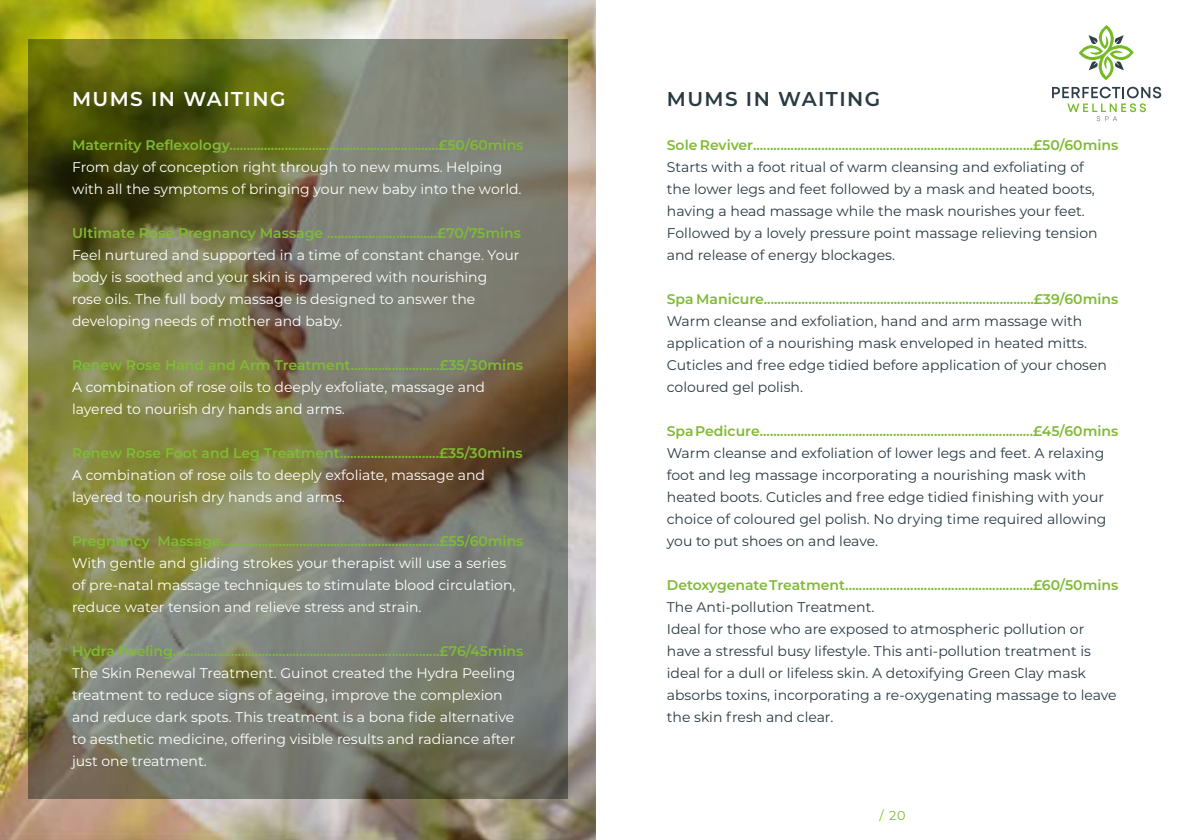
<style>
.page{position:relative;width:1191px;height:840px;background:#fff}
.page>*{position:absolute;margin:0;border:0;box-sizing:border-box;transform-origin:0 0}
.t1{font:600 20px "Montserrat";letter-spacing:.07em;color:#fff}
.t2{font:600 20px "Montserrat";letter-spacing:.07em;color:#293a42}
.t3{font:14px/22px "Montserrat";color:#293a42}
.t4{font:600 14px "Montserrat";color:#80ba35}
.t5{font:14px/22px "Montserrat";color:#fff}
.t6{font:12.8px "Montserrat";color:#80ba35}
</style>
<div class="page">
<img style="left:0;top:0;width:595px;height:839px">
<svg style="left:28px;top:40px;width:539px;height:758px;background:#777757"></svg>
<svg style="left:1079px;top:25px;width:54px;height:55px"></svg>
<svg style="left:1052px;top:87px;width:109px;height:34px"></svg>
<h1 class="t1" style="left:72px;top:84px;width:215px">MUMS IN WAITING</h1>
<h1 class="t2" style="left:667px;top:84px;width:215px">MUMS IN WAITING</h1>
<p class="t4" style="left:72px;top:135px;width:453px">Maternity Reflexology………….................................................£50/60mins</p>
<p class="t5" style="left:72px;top:155px;width:451px">From day of conception right through to new mums. Helping with all the symptoms of bringing your new baby into the world.</p>
<p class="t4" style="left:72px;top:223px;width:450px">Ultimate Rose Pregnancy Massage …………....................£70/75mins</p>
<p class="t5" style="left:72px;top:243px;width:449px">Feel nurtured and supported in a time of constant change. Your body is soothed and your skin is pampered with nourishing rose oils. The full body massage is designed to answer the developing needs of mother and baby.</p>
<p class="t4" style="left:72px;top:355px;width:452px">Renew Rose Hand and Arm Treatment..........................£35/30mins</p>
<p class="t5" style="left:72px;top:375px;width:414px">A combination of rose oils to deeply exfoliate, massage and layered to nourish dry hands and arms.</p>
<p class="t4" style="left:72px;top:443px;width:452px">Renew Rose Foot and Leg Treatment.............................£35/30mins</p>
<p class="t5" style="left:72px;top:463px;width:414px">A combination of rose oils to deeply exfoliate, massage and layered to nourish dry hands and arms.</p>
<p class="t4" style="left:72px;top:531px;width:453px">Pregnancy Massage................................................................£55/60mins</p>
<p class="t5" style="left:72px;top:551px;width:445px">With gentle and gliding strokes your therapist will use a series of pre-natal massage techniques to stimulate blood circulation, reduce water tension and relieve stress and strain.</p>
<p class="t4" style="left:72px;top:641px;width:453px">Hydra Peeling..............................................................................£76/45mins</p>
<p class="t5" style="left:72px;top:661px;width:445px">The Skin Renewal Treatment. Guinot created the Hydra Peeling treatment to reduce signs of ageing, improve the complexion and reduce dark spots. This treatment is a bona fide alternative to aesthetic medicine, offering visible results and radiance after just one treatment.</p>
<p class="t4" style="left:667px;top:135px;width:453px">Sole Reviver..................................................................................£50/60mins</p>
<p class="t3" style="left:667px;top:155px;width:432px">Starts with a foot ritual of warm cleansing and exfoliating of the lower legs and feet followed by a mask and heated boots, having a head massage while the mask nourishes your feet.<br>Followed by a lovely pressure point massage relieving tension and release of energy blockages.</p>
<p class="t4" style="left:667px;top:289px;width:453px">Spa Manicure...............................................................................£39/60mins</p>
<p class="t3" style="left:667px;top:309px;width:442px">Warm cleanse and exfoliation, hand and arm massage with application of a nourishing mask enveloped in heated mitts.<br>Cuticles and free edge tidied before application of your chosen coloured gel polish.</p>
<p class="t4" style="left:667px;top:421px;width:453px">Spa Pedicure................................................................................£45/60mins</p>
<p class="t3" style="left:667px;top:441px;width:441px">Warm cleanse and exfoliation of lower legs and feet. A relaxing foot and leg massage incorporating a nourishing mask with heated boots. Cuticles and free edge tidied finishing with your choice of coloured gel polish. No drying time required allowing you to put shoes on and leave.</p>
<p class="t4" style="left:667px;top:575px;width:453px">Detoxygenate Treatment.......................................................£60/50mins</p>
<p class="t3" style="left:667px;top:595px;width:451px">The Anti-pollution Treatment.<br>Ideal for those who are exposed to atmospheric pollution or have a stressful busy lifestyle. This anti-pollution treatment is ideal for a dull or lifeless skin. A detoxifying Green Clay mask absorbs toxins, incorporating a re-oxygenating massage to leave the skin fresh and clear.</p>
<p class="t6" style="left:879px;top:806px;width:28px">/ 20</p>
</div>
